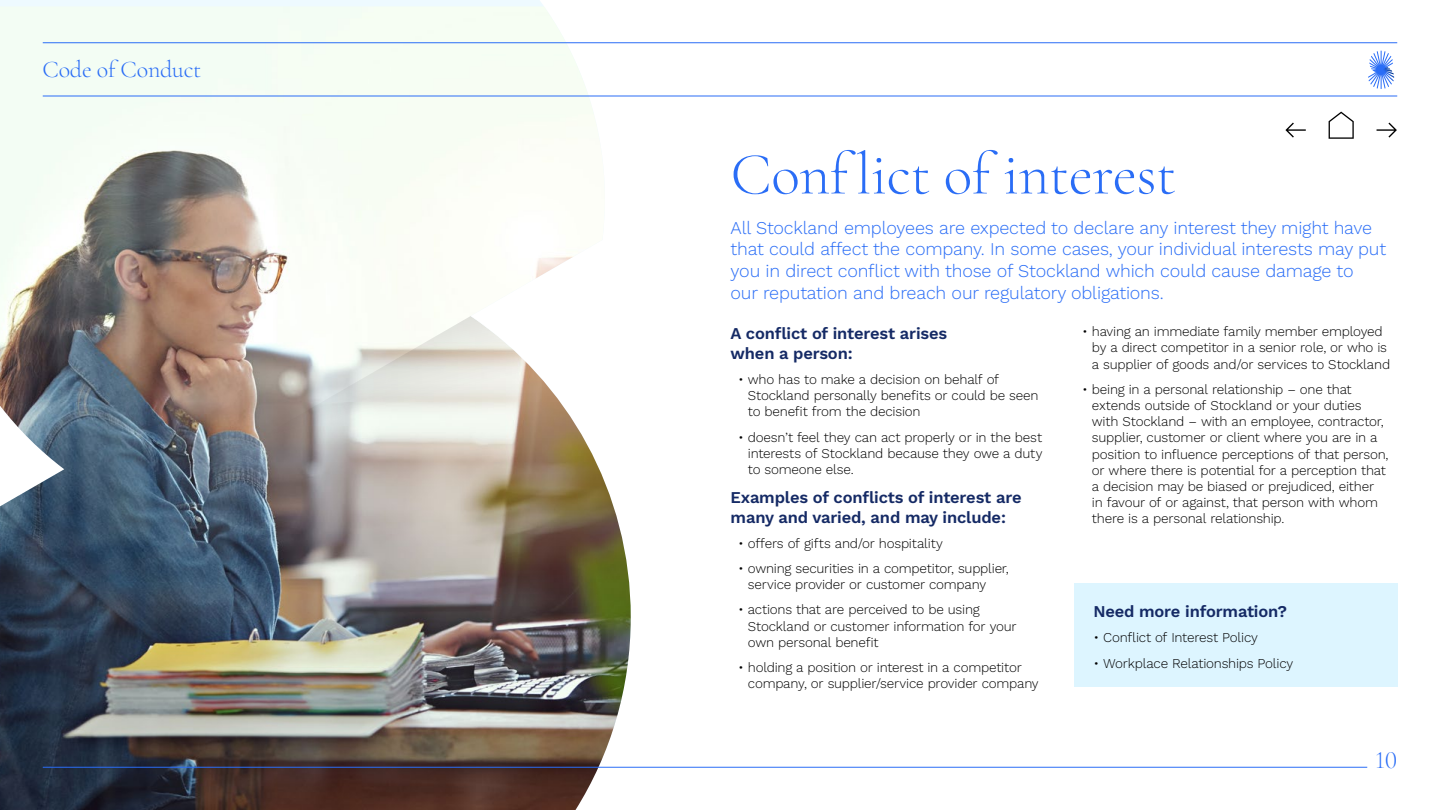
<style>
.page{position:relative;width:1440px;height:810px;background:#fff}
.page>*{position:absolute;margin:0;border:0;box-sizing:border-box;transform-origin:0 0}
.t1{font:300 60px "Cormorant Infant";letter-spacing:-.01em;color:#2a6df6}
.t2{font:300 25.05px "Cormorant Infant";color:#2a6df6}
.t3{font:300 24px "Cormorant Infant";letter-spacing:-.01em;color:#2a6df6}
.t4{font:300 18px/21.6px "Work Sans";letter-spacing:-.01em;color:#2a6df6}
.t5{font:600 16.5px/19.8px "Work Sans";letter-spacing:-.01em;color:#152a65}
.t6{font:300 13.5px/16.2px "Work Sans";letter-spacing:-.015em;color:#000}
</style>
<div class="page">
<img style="left:0;top:6px;width:631px;height:804px">
<svg style="left:267px;top:316px;width:356px;height:214px"></svg>
<div style="left:1075px;top:583px;width:323px;height:103px;background:#ddf5ff"></div>
<hr style="left:43px;top:43px;width:1354px;height:1px;background:#2a6df6">
<hr style="left:43px;top:96px;width:1354px;height:1px;background:#2a6df6">
<hr style="left:43px;top:767px;width:1324px;height:1px;background:#2a6df6">
<svg style="left:1368px;top:51px;width:26px;height:38px"></svg>
<svg style="left:1329px;top:112px;width:25px;height:27px"></svg>
<svg style="left:1285px;top:123px;width:21px;height:15px"></svg>
<svg style="left:1377px;top:123px;width:20px;height:15px"></svg>
<h3 class="t3" style="left:43px;top:55px;width:160px">Code of Conduct</h3>
<h1 class="t1" style="left:731px;top:138px;width:447px">Conf lict of interest</h1>
<p class="t4" style="left:731px;top:216px;width:657px">All Stockland employees are expected to declare any interest they might have that could affect the company. In some cases, your individual interests may put you in direct conflict with those of Stockland which could cause damage to<br>our reputation and breach our regulatory obligations.</p>
<p class="t5" style="left:731px;top:323px;width:218px">A conflict of interest arises when a person:</p>
<p class="t6" style="left:748px;top:371px;width:292px;text-indent:-10px">• who has to make a decision on behalf of<br>Stockland personally benefits or could be seen to benefit from the decision</p>
<p class="t6" style="left:748px;top:428px;width:296px;text-align:justify;text-indent:-10px">• doesn’t feel they can act properly or in the best interests of Stockland because they owe a duty to someone else.</p>
<p class="t5" style="left:731px;top:487px;width:292px">Examples of conflicts of interest are many and varied, and may include:</p>
<p class="t6" style="left:738px;top:534px;width:206px">• offers of gifts and/or hospitality</p>
<p class="t6" style="left:748px;top:560px;width:262px;text-indent:-10px">• owning securities in a competitor, supplier, service provider or customer company</p>
<p class="t6" style="left:748px;top:601px;width:270px;text-indent:-10px">• actions that are perceived to be using<br>Stockland or customer information for your own personal benefit</p>
<p class="t6" style="left:748px;top:659px;width:292px;text-indent:-10px">• holding a position or interest in a competitor company, or supplier/service provider company</p>
<p class="t6" style="left:1092px;top:323px;width:300px;text-indent:-10px">• having an immediate family member employed by a direct competitor in a senior role, or who is a supplier of goods and/or services to Stockland</p>
<p class="t6" style="left:1092px;top:380px;width:298px;text-indent:-10px">• being in a personal relationship – one that extends outside of Stockland or your duties with Stockland – with an employee, contractor, supplier, customer or client where you are in a position to influence perceptions of that person, or where there is potential for a perception that a decision may be biased or prejudiced, either<br>in favour of or against, that person with whom there is a personal relationship.</p>
<p class="t5" style="left:1093px;top:601px;width:195px">Need more information?</p>
<p class="t6" style="left:1093px;top:629px;width:166px">• Conflict of Interest Policy</p>
<p class="t6" style="left:1093px;top:654px;width:201px">• Workplace Relationships Policy</p>
<h2 class="t2" style="left:1375px;top:745px;width:24px">10</h2>
</div>
